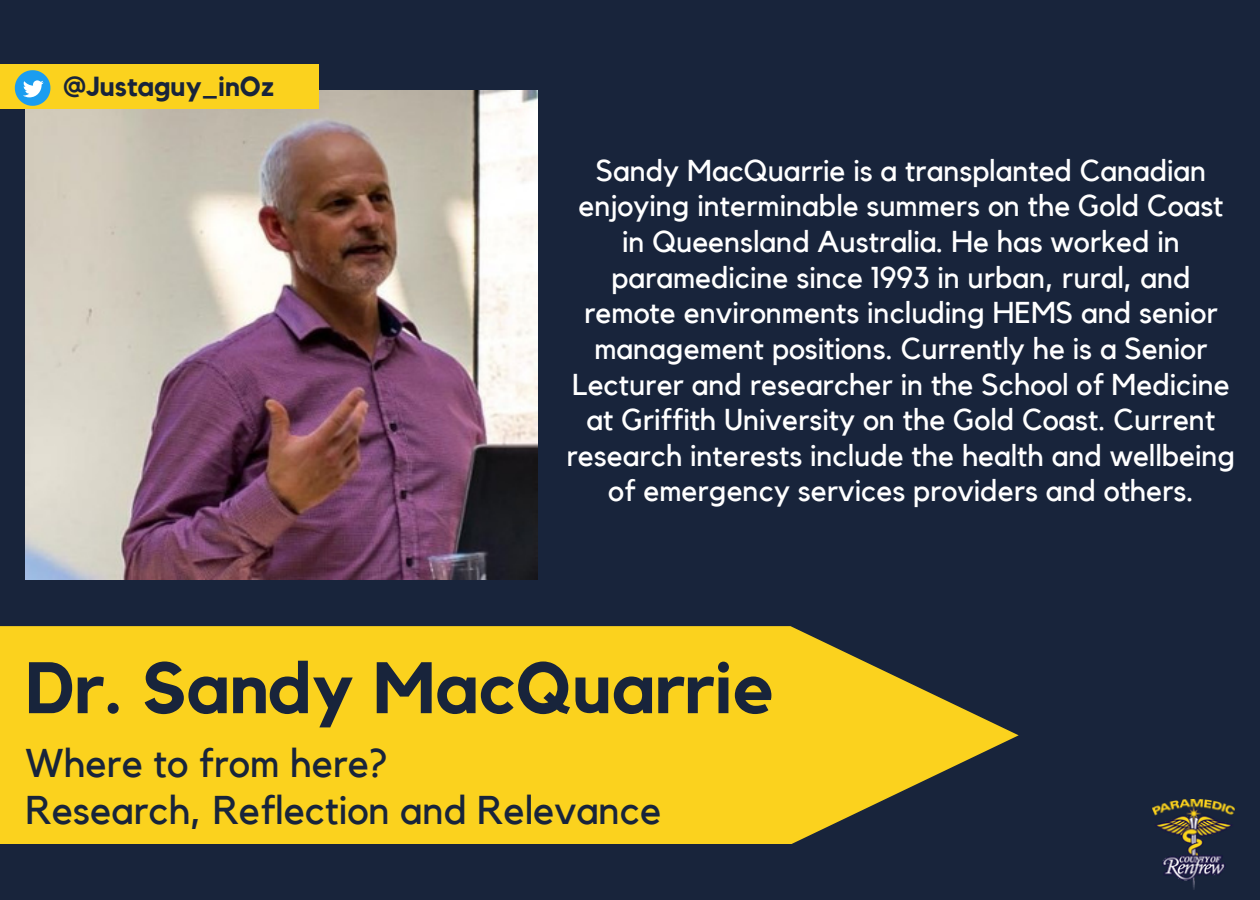
<style>
.page{position:relative;width:1260px;height:900px;background:#18243b}
.page>*{position:absolute;margin:0;border:0;box-sizing:border-box;transform-origin:0 0}
.t1{font:700 72px "Kollektif";color:#18243b}
.t2{font:40px "Kollektif";color:#18243b}
.t3{font:30px/35.5px "Kollektif";color:#fff;text-align:center}
.t4{font:700 27.5px "Kollektif";color:#18243b}
</style>
<div class="page">
<img style="left:26px;top:90px;width:511px;height:490px">
<div style="left:0;top:64px;width:319px;height:45px;background:#fbd21e"></div>
<svg style="left:0;top:626px;width:1018px;height:218px;fill:#fbd21e"></svg>
<img style="left:1152px;top:800px;width:83px;height:90px">
<svg style="left:15px;top:70px;width:35px;height:36px"></svg>
<p class="t4" style="left:63px;top:74px;width:213px">@Justaguy_inOz</p>
<p class="t3" style="left:567px;top:154px;width:670px">Sandy MacQuarrie is a transplanted Canadian enjoying interminable summers on the Gold Coast in Queensland Australia. He has worked in paramedicine since 1993 in urban, rural, and remote environments including HEMS and senior management positions. Currently he is a Senior Lecturer and researcher in the School of Medicine at Griffith University on the Gold Coast. Current research interests include the health and wellbeing of emergency services providers and others.</p>
<p class="t1" style="left:26px;top:655px;width:751px">Dr. Sandy MacQuarrie</p>
<p class="t2" style="left:26px;top:745px;width:364px">Where to from here?</p>
<p class="t2" style="left:26px;top:792px;width:637px">Research, Reflection and Relevance</p>
</div>
